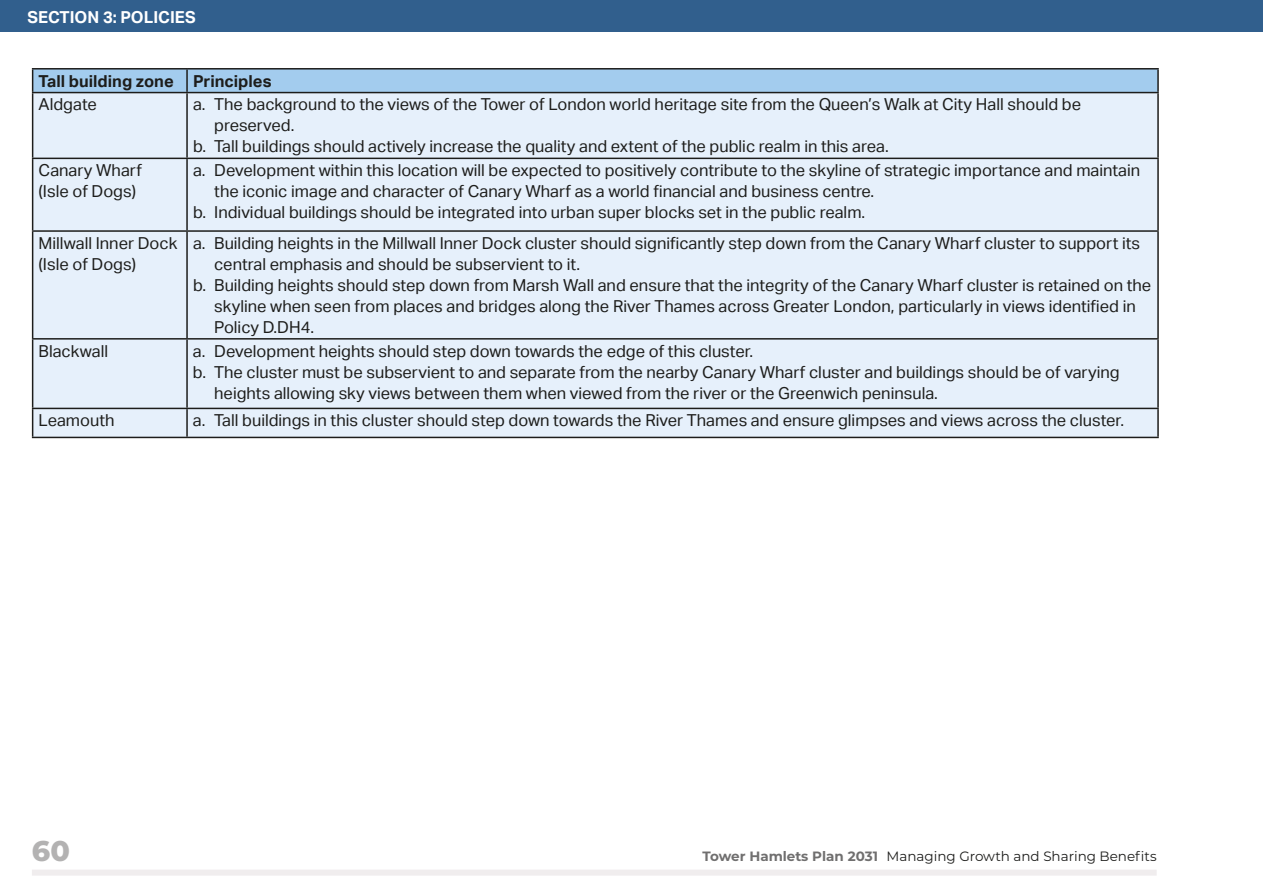
<style>
.page{position:relative;width:1263px;height:893px;background:#fff}
.page>*{position:absolute;margin:0;border:0;box-sizing:border-box;transform-origin:0 0}
.t1{font:800 28.5px "Montserrat";color:#b3b2b2}
.t2{font:16.5px/21px "Aktiv Grotesk";color:#1d1d1b}
.t3{font:700 16.5px "Aktiv Grotesk";color:#1d1d1b}
.t4{font:700 16.5px "Aktiv Grotesk";color:#fff}
.t5{font:13.5px "Montserrat";color:#1d1d1b}
.s1{font-weight:700;color:#706f6f}
</style>
<div class="page">
<div style="left:32px;top:870px;width:1125px;height:6px;background:#f0edee"></div>
<div style="left:0;top:0;width:1263px;height:32px;background:#315f8d"></div>
<div style="left:33px;top:93px;width:1124px;height:344px;background:#e6f0fb"></div>
<hr style="left:32px;top:68px;width:155px;height:2px;background:#1d1d1b">
<div style="left:32px;top:69px;width:1125px;height:23px;background:#a3ccee"></div>
<hr style="left:187px;top:68px;width:972px;height:2px;background:#1d1d1b">
<hr style="left:186px;top:70px;width:2px;height:22px;background:#1d1d1b">
<hr style="left:1157px;top:70px;width:2px;height:22px;background:#1d1d1b">
<hr style="left:32px;top:92px;width:155px;height:1px;background:#1d1d1b">
<hr style="left:32px;top:93px;width:1px;height:65px;background:#1d1d1b">
<hr style="left:187px;top:92px;width:972px;height:1px;background:#1d1d1b">
<hr style="left:186px;top:93px;width:2px;height:65px;background:#1d1d1b">
<hr style="left:1157px;top:93px;width:2px;height:65px;background:#1d1d1b">
<hr style="left:32px;top:158px;width:155px;height:1px;background:#1d1d1b">
<hr style="left:32px;top:159px;width:1px;height:71px;background:#1d1d1b">
<hr style="left:187px;top:158px;width:972px;height:1px;background:#1d1d1b">
<hr style="left:186px;top:159px;width:2px;height:71px;background:#1d1d1b">
<hr style="left:1157px;top:159px;width:2px;height:71px;background:#1d1d1b">
<hr style="left:32px;top:230px;width:155px;height:2px;background:#1d1d1b">
<hr style="left:32px;top:232px;width:1px;height:106px;background:#1d1d1b">
<hr style="left:187px;top:230px;width:972px;height:2px;background:#1d1d1b">
<hr style="left:186px;top:232px;width:2px;height:106px;background:#1d1d1b">
<hr style="left:1157px;top:232px;width:2px;height:106px;background:#1d1d1b">
<hr style="left:32px;top:338px;width:155px;height:2px;background:#1d1d1b">
<hr style="left:32px;top:340px;width:1px;height:68px;background:#1d1d1b">
<hr style="left:187px;top:338px;width:972px;height:2px;background:#1d1d1b">
<hr style="left:186px;top:340px;width:2px;height:68px;background:#1d1d1b">
<hr style="left:1157px;top:340px;width:2px;height:68px;background:#1d1d1b">
<hr style="left:32px;top:408px;width:155px;height:1px;background:#1d1d1b">
<svg style="left:32px;top:409px;width:1px;height:28px"></svg>
<hr style="left:187px;top:408px;width:972px;height:1px;background:#1d1d1b">
<hr style="left:186px;top:409px;width:2px;height:28px;background:#1d1d1b">
<hr style="left:1157px;top:409px;width:2px;height:28px;background:#1d1d1b">
<hr style="left:32px;top:437px;width:155px;height:1px;background:#1d1d1b">
<hr style="left:187px;top:437px;width:972px;height:1px;background:#1d1d1b">
<p class="t4" style="left:28px;top:8px;width:170px">SECTION 3: POLICIES</p>
<p class="t3" style="left:39px;top:71px;width:234px">Tall building zone Principles</p>
<p class="t2" style="left:39px;top:94px;width:60px">Aldgate</p>
<p class="t2" style="left:193px;top:94px;width:890px">a. The background to the views of the Tower of London world heritage site from the Queen’s Walk at City Hall should be</p>
<p class="t2" style="left:214px;top:115px;width:82px">preserved.</p>
<p class="t2" style="left:193px;top:136px;width:697px">b. Tall buildings should actively increase the quality and extent of the public realm in this area.</p>
<p class="t2" style="left:39px;top:160px;width:105px">Canary Wharf (Isle of Dogs)</p>
<p class="t2" style="left:193px;top:160px;width:949px">a. Development within this location will be expected to positively contribute to the skyline of strategic importance and maintain</p>
<p class="t2" style="left:214px;top:181px;width:661px">the iconic image and character of Canary Wharf as a world financial and business centre.</p>
<p class="t2" style="left:193px;top:202px;width:674px">b. Individual buildings should be integrated into urban super blocks set in the public realm.</p>
<p class="t2" style="left:39px;top:233px;width:140px">Millwall Inner Dock (Isle of Dogs)</p>
<p class="t2" style="left:193px;top:233px;width:949px">a. Building heights in the Millwall Inner Dock cluster should significantly step down from the Canary Wharf cluster to support its</p>
<p class="t2" style="left:214px;top:254px;width:367px">central emphasis and should be subservient to it.</p>
<p class="t2" style="left:193px;top:275px;width:960px">b. Building heights should step down from Marsh Wall and ensure that the integrity of the Canary Wharf cluster is retained on the</p>
<p class="t2" style="left:214px;top:296px;width:923px">skyline when seen from places and bridges along the River Thames across Greater London, particularly in views identified in</p>
<p class="t2" style="left:214px;top:317px;width:101px">Policy D.DH4.</p>
<p class="t2" style="left:39px;top:340px;width:71px">Blackwall</p>
<p class="t2" style="left:193px;top:340px;width:562px">a. Development heights should step down towards the edge of this cluster.</p>
<p class="t2" style="left:193px;top:361px;width:928px">b. The cluster must be subservient to and separate from the nearby Canary Wharf cluster and buildings should be of varying</p>
<p class="t2" style="left:214px;top:382px;width:725px">heights allowing sky views between them when viewed from the river or the Greenwich peninsula.</p>
<p class="t2" style="left:39px;top:410px;width:77px">Leamouth</p>
<p class="t2" style="left:193px;top:410px;width:933px">a. Tall buildings in this cluster should step down towards the River Thames and ensure glimpses and views across the cluster.</p>
<h1 class="t1" style="left:32px;top:830px;width:40px">60</h1>
<p class="t5" style="left:703px;top:847px;width:456px"><span class="s1">Tower Hamlets Plan 2031</span> Managing Growth and Sharing Benefits</p>
</div>
